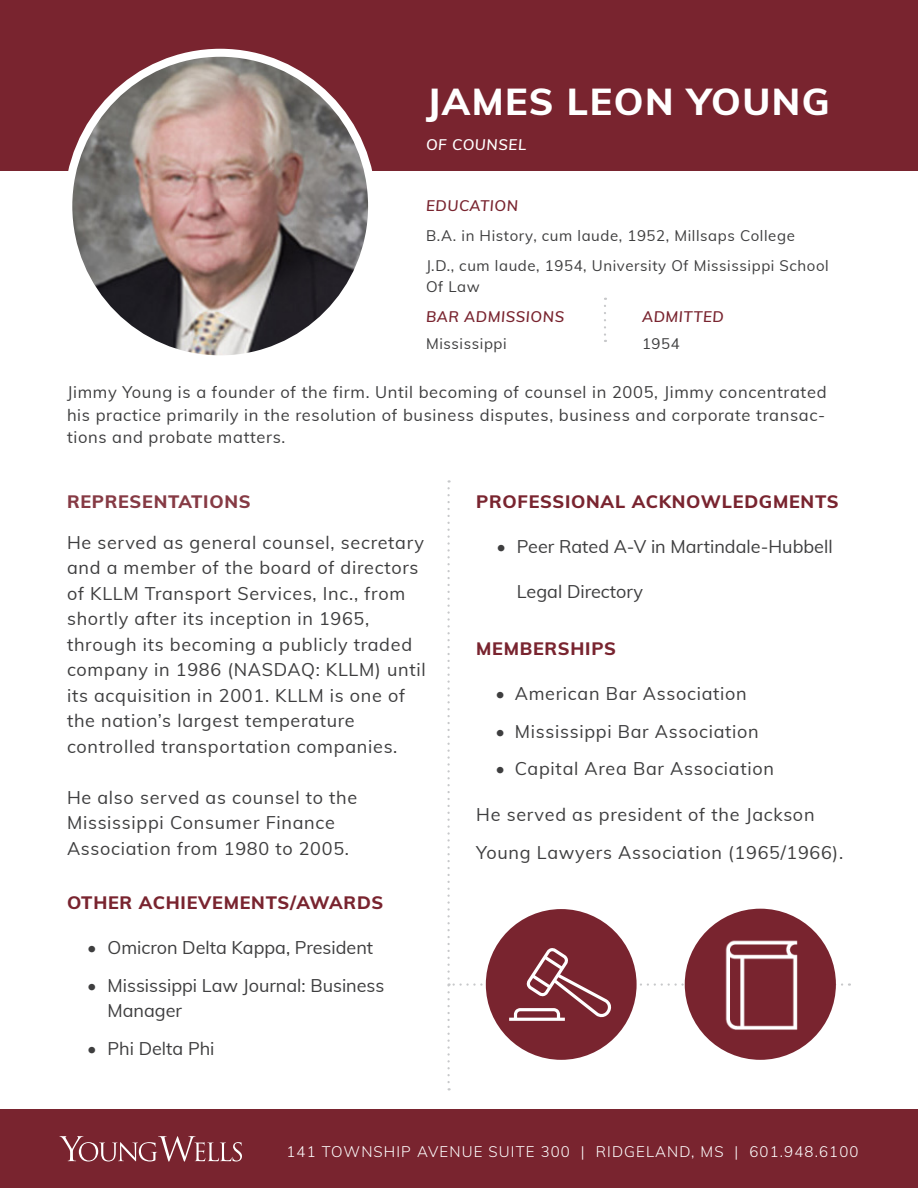
<style>
.page{position:relative;width:918px;height:1188px;background:#fff}
.page>*{position:absolute;margin:0;border:0;box-sizing:border-box;transform-origin:0 0}
.t1{font:800 37.5px "Muli";letter-spacing:.04em;color:#fff}
.t2{font:18px/25.5px "Muli";letter-spacing:.04em;color:#3e3e3f}
.t3{font:18px/25.5px "Muli";color:#3e3e3f}
.t4{font:800 18px "Muli";letter-spacing:.04em;color:#79242f}
.t5{font:800 18px "Muli";letter-spacing:.04em;color:#863a44}
.t6{font:16.5px/22.5px "Muli";letter-spacing:.04em;color:#3e3e3f;text-align:justify}
.t7{font:15px/21px "Muli";letter-spacing:.04em;color:#3e3e3f}
.t8{font:300 15px "Muli";letter-spacing:.075em;color:#fff}
.t9{font:italic 600 15px "Muli";letter-spacing:.04em;color:#79242f}
.t10{font:italic 600 15px "Muli";letter-spacing:.04em;color:#fff}
</style>
<div class="page">
<div style="left:0;top:0;width:918px;height:171px;background:#79242f"></div>
<svg style="left:604px;top:306px;width:2px;height:36px"></svg>
<img style="left:68px;top:54px;width:304px;height:300px">
<div style="left:64px;top:49px;width:312px;height:314px;border:8px solid #fff;border-radius:50%"></div>
<svg style="left:447px;top:480px;width:395px;height:610px"></svg>
<div style="left:685px;top:909px;width:151px;height:151px;background:#79242f;border-radius:50%"></div>
<img style="left:725px;top:940px;width:73px;height:90px">
<div style="left:0;top:1110px;width:918px;height:78px;background:#79242f"></div>
<svg style="left:60px;top:1136px;width:182px;height:26px"></svg>
<p class="t1" style="left:426px;top:74px;width:405px">JAMES LEON YOUNG</p>
<p class="t10" style="left:426px;top:133px;width:102px">OF COUNSEL</p>
<p class="t9" style="left:426px;top:195px;width:93px">EDUCATION</p>
<p class="t7" style="left:426px;top:224px;width:370px">B.A. in History, cum laude, 1952, Millsaps College</p>
<p class="t7" style="left:426px;top:254px;width:404px">J.D., cum laude, 1954, University Of Mississippi School<br>Of Law</p>
<p class="t9" style="left:426px;top:306px;width:140px">BAR ADMISSIONS</p>
<p class="t9" style="left:642px;top:306px;width:83px">ADMITTED</p>
<p class="t7" style="left:426px;top:332px;width:82px">Mississippi</p>
<p class="t7" style="left:642px;top:332px;width:39px">1954</p>
<p class="t6" style="left:67px;top:381px;width:761px">Jimmy Young is a founder of the firm. Until becoming of counsel in 2005, Jimmy concentrated his practice primarily in the resolution of business disputes, business and corporate transac&shy;tions and probate matters.</p>
<p class="t5" style="left:67px;top:489px;width:185px">REPRESENTATIONS</p>
<p class="t2" style="left:67px;top:529px;width:360px">He served as general counsel, secretary and a member of the board of directors of KLLM Transport Services, Inc., from shortly after its inception in 1965, through its becoming a publicly traded company in 1986 (NASDAQ: KLLM) until its acquisition in 2001. KLLM is one of the nation’s largest temperature controlled transportation companies.</p>
<p class="t2" style="left:67px;top:784px;width:292px">He also served as counsel to the<br>Mississippi Consumer Finance<br>Association from 1980 to 2005.</p>
<p class="t4" style="left:67px;top:889px;width:318px">OTHER ACHIEVEMENTS/AWARDS</p>
<p class="t3" style="left:87px;top:934px;width:287px">• Omicron Delta Kappa, President</p>
<p class="t3" style="left:108px;top:971px;width:278px;text-indent:-20px">• Mississippi Law Journal: Business<br>Manager</p>
<p class="t3" style="left:87px;top:1034px;width:129px">• Phi Delta Phi</p>
<p class="t4" style="left:476px;top:489px;width:364px">PROFESSIONAL ACKNOWLEDGMENTS</p>
<p class="t3" style="left:497px;top:533px;width:338px">• Peer Rated A-V in Martindale-Hubbell</p>
<p class="t3" style="left:517px;top:578px;width:128px">Legal Directory</p>
<p class="t4" style="left:476px;top:635px;width:141px">MEMBERSHIPS</p>
<p class="t2" style="left:496px;top:680px;width:253px">• American Bar Association</p>
<p class="t2" style="left:496px;top:717px;width:265px">• Mississippi Bar Association</p>
<p class="t2" style="left:496px;top:755px;width:280px">• Capital Area Bar Association</p>
<p class="t2" style="left:476px;top:795px;width:368px;line-height:37.5px">He served as president of the Jackson<br>Young Lawyers Association (1965/1966).</p>
<p class="t8" style="left:287px;top:1141px;width:573px">141 TOWNSHIP AVENUE SUITE 300 | RIDGELAND, MS | 601.948.6100</p>
</div>
